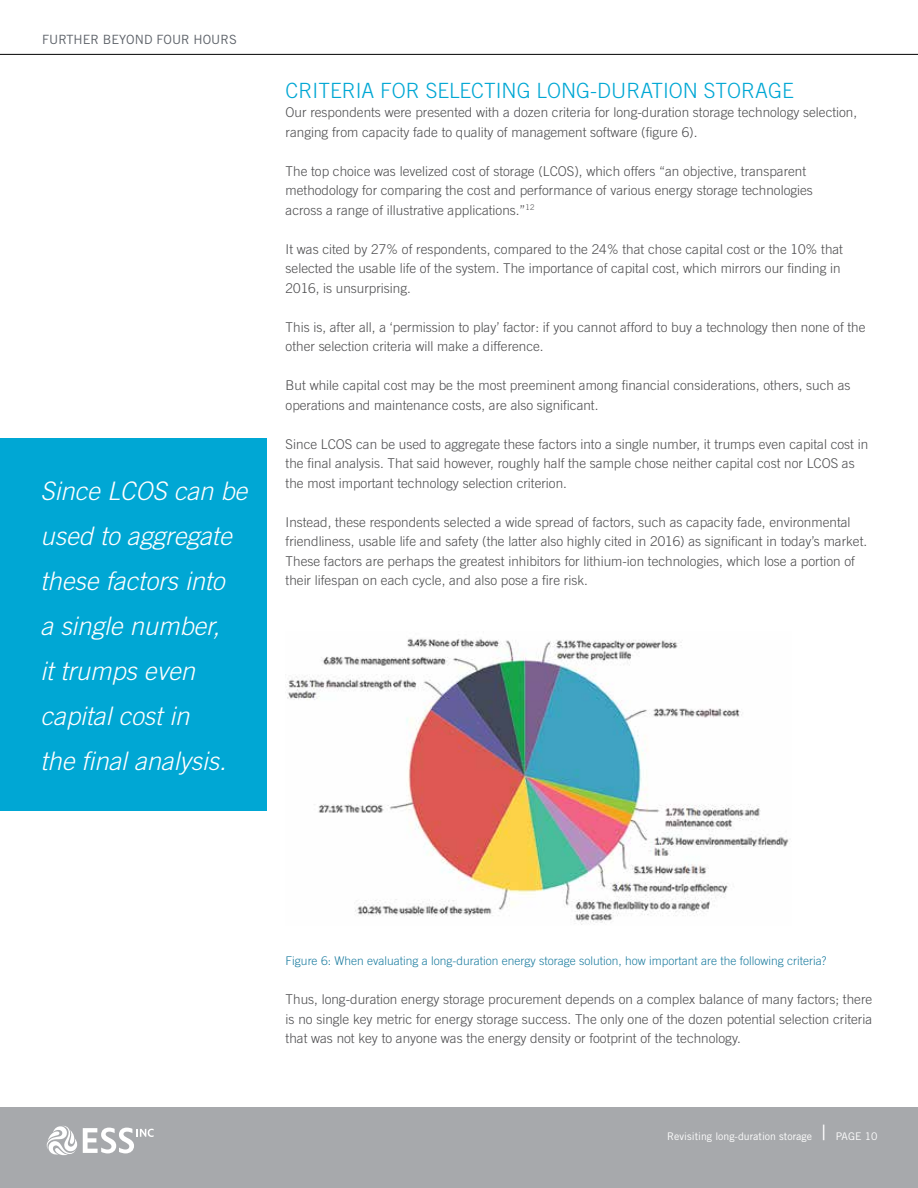
<style>
.page{position:relative;width:918px;height:1188px;background:#fff}
.page>*{position:absolute;margin:0;border:0;box-sizing:border-box;transform-origin:0 0}
.t1{font:italic 300 25.5px/45px "Trade Gothic";color:#fff}
.t2{font:300 21px "Trade Gothic";color:#00a7d4}
.t3{font:300 13.5px/19.5px "Trade Gothic";color:#4d4d4f}
.t4{font:12.75px "Trade Gothic";color:#5d6269}
.t5{font:300 12px "Trade Gothic";color:#1f7ea1}
.t6{font:10.5px "Trade Gothic";color:#fff}
.s1{font-size:21px}
</style>
<div class="page">
<div style="left:0;top:1107px;width:918px;height:81px;background:#a7a9ac"></div>
<hr style="left:0;top:54px;width:918px;height:1px;background:#000">
<svg style="left:47px;top:1126px;width:107px;height:29px"></svg>
<img style="left:287px;top:638px;width:502px;height:287px">
<div style="left:0;top:438px;width:267px;height:373px;background:#00a7d4"></div>
<p class="t4" style="left:42px;top:32px;width:196px">FURTHER BEYOND FOUR HOURS</p>
<h1 class="t1" style="left:40px;top:468px;width:208px">Since LCOS can be used to aggregate these factors into<br>a single number,<br>it trumps even capital cost in<br>the final analysis.</h1>
<h2 class="t2" style="left:286px;top:78px;width:510px">CRITERIA FOR SELECTING LONG-DURATION STORAGE</h2>
<p class="t3" style="left:286px;top:102px;width:573px">Our respondents were presented with a dozen criteria for long-duration storage technology selection, ranging from capacity fade to quality of management software (figure 6).</p>
<p class="t3" style="left:286px;top:161px;width:529px">The top choice was levelized cost of storage (LCOS), which offers “an objective, transparent methodology for comparing the cost and performance of various energy storage technologies across a range of illustrative applications.”<sup>12</sup></p>
<p class="t3" style="left:286px;top:239px;width:559px">It was cited by 27% of respondents, compared to the 24% that chose capital cost or the 10% that selected the usable life of the system. The importance of capital cost, which mirrors our finding in<br>2016, is unsurprising.</p>
<p class="t3" style="left:286px;top:317px;width:581px">This is, after all, a ‘permission to play’ factor: if you cannot afford to buy a technology then none of the other selection criteria will make a difference.</p>
<p class="t3" style="left:286px;top:375px;width:566px">But while capital cost may be the most preeminent among financial considerations, others, such as operations and maintenance costs, are also significant.</p>
<p class="t3" style="left:286px;top:434px;width:584px">Since LCOS can be used to aggregate these factors into a single number, it trumps even capital cost in the final analysis. That said however, roughly half the sample chose neither capital cost nor LCOS as the most important technology selection criterion.</p>
<p class="t3" style="left:286px;top:512px;width:583px">Instead, these respondents selected a wide spread of factors, such as capacity fade, environmental friendliness, usable life and safety (the latter also highly cited in 2016) as significant in today’s market.<br>These factors are perhaps the greatest inhibitors for lithium-ion technologies, which lose a portion of their lifespan on each cycle, and also pose a fire risk.</p>
<p class="t5" style="left:286px;top:954px;width:542px">Figure 6: When evaluating a long-duration energy storage solution, how important are the following criteria?</p>
<p class="t3" style="left:286px;top:990px;width:588px;text-align:justify">Thus, long-duration energy storage procurement depends on a complex balance of many factors; there is no single key metric for energy storage success. The only one of the dozen potential selection criteria that was not key to anyone was the energy density or footprint of the technology.</p>
<p class="t6" style="left:667px;top:1129px;width:212px">Revisiting long-duration storage <span class="s1">|</span> PAGE 10</p>
</div>
